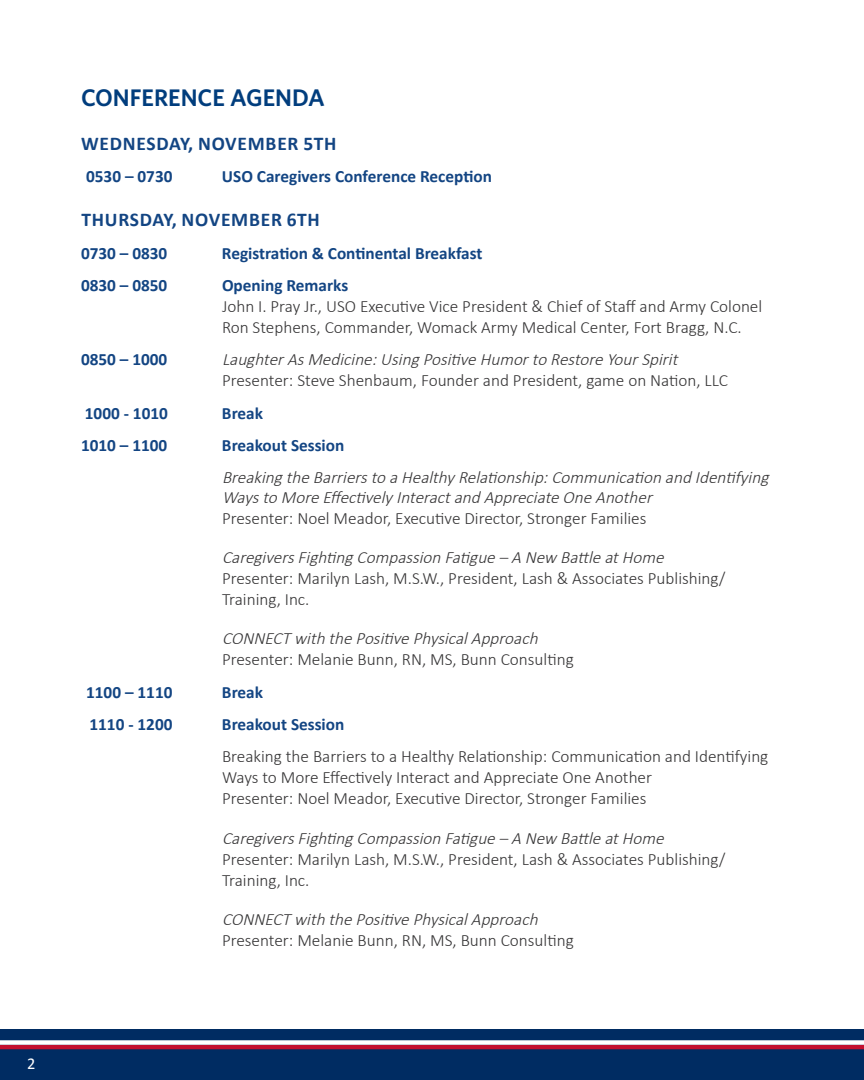
<style>
.page{position:relative;width:864px;height:1080px;background:#fff}
.page>*{position:absolute;margin:0;border:0;box-sizing:border-box;transform-origin:0 0}
.t1{font:600 24px "Whitney";color:#013d7d}
.table_body{font:700 19.5px "Calibri";letter-spacing:.04em;color:#134583}
.table_body-2{font:300 17.25px/21px "Calibri";color:#363536}
.table_body-3{font:700 17.25px "Calibri";color:#134583}
.table_body-4{font:italic 300 17.25px/20.2px "Calibri";color:#363536}
.t2{font:16.5px "Calibri";color:#fff}
.s1{font-weight:700;color:#134583}
.s2{font-style:italic}
.s3{font-style:normal}
</style>
<div class="page">
<div style="left:0;top:1029px;width:864px;height:51px;background:#002c62"></div>
<hr style="left:0;top:1045px;width:864px;height:4px;background:#c3102f">
<div style="left:0;top:1040px;width:864px;height:5px;background:#fff"></div>
<p class="t2" style="left:27px;top:1053px;width:10px">2</p>
<h1 class="t1" style="left:81px;top:82px;width:245px">CONFERENCE AGENDA</h1>
<p class="table_body" style="left:81px;top:131px;width:257px">WEDNESDAY, NOVEMBER 5TH</p>
<p class="table_body-3" style="left:86px;top:165px;width:88px">0530 – 0730</p>
<p class="table_body-3" style="left:222px;top:165px;width:272px">USO Caregivers Conference Reception</p>
<p class="table_body" style="left:81px;top:207px;width:240px">THURSDAY, NOVEMBER 6TH</p>
<p class="table_body-3" style="left:81px;top:242px;width:88px">0730 – 0830</p>
<p class="table_body-3" style="left:222px;top:242px;width:262px">Registration &amp; Continental Breakfast</p>
<p class="table_body-3" style="left:81px;top:274px;width:88px">0830 – 0850</p>
<p class="table_body-2" style="left:222px;top:274px;width:542px"><span class="s1">Opening Remarks<br></span>John I. Pray Jr., USO Executive Vice President &amp; Chief of Staff and Army Colonel<br>Ron Stephens, Commander, Womack Army Medical Center, Fort Bragg, N.C.</p>
<p class="table_body-3" style="left:81px;top:349px;width:88px">0850 – 1000</p>
<p class="table_body-2" style="left:222px;top:348px;width:508px"><span class="s2">LaughterAsMedicine:UsingPositive Humorto Restore YourSpirit<br></span>Presenter: Steve Shenbaum, Founder and President, game on Nation, LLC</p>
<p class="table_body-3" style="left:85px;top:402px;width:85px">1000 - 1010</p>
<p class="table_body-3" style="left:222px;top:402px;width:43px">Break</p>
<p class="table_body-3" style="left:81px;top:434px;width:88px">1010 – 1100</p>
<p class="table_body-3" style="left:222px;top:434px;width:124px">Breakout Session</p>
<p class="table_body-4" style="left:222px;top:467px;width:553px">Breakingthe Barriersto aHealthyRelationship:Communication and Identifying<br>Waysto More EffectivelyInteractand Appreciate One Another<br><span class="s3">Presenter: Noel Meador, Executive Director, Stronger Families</span></p>
<p class="table_body-2" style="left:222px;top:546px;width:505px"><span class="s2">CaregiversFightingCompassion Fatigue – A New Battle atHome<br></span>Presenter: Marilyn Lash, M.S.W., President, Lash &amp; Associates Publishing/<br>Training, Inc.</p>
<p class="table_body-2" style="left:222px;top:627px;width:353px"><span class="s2">CONNECTwith the Positive PhysicalApproach<br></span>Presenter: Melanie Bunn, RN, MS, Bunn Consulting</p>
<p class="table_body-3" style="left:86px;top:681px;width:88px">1100 – 1110</p>
<p class="table_body-3" style="left:222px;top:681px;width:43px">Break</p>
<p class="table_body-3" style="left:89px;top:713px;width:85px">1110 - 1200</p>
<p class="table_body-3" style="left:222px;top:713px;width:124px">Breakout Session</p>
<p class="table_body-2" style="left:222px;top:745px;width:548px">Breaking the Barriers to a Healthy Relationship: Communication and Identifying<br>Ways to More Effectively Interact and Appreciate One Another<br>Presenter: Noel Meador, Executive Director, Stronger Families</p>
<p class="table_body-2" style="left:222px;top:827px;width:505px"><span class="s2">CaregiversFightingCompassion Fatigue – A New Battle atHome<br></span>Presenter: Marilyn Lash, M.S.W., President, Lash &amp; Associates Publishing/<br>Training, Inc.</p>
<p class="table_body-2" style="left:222px;top:908px;width:353px"><span class="s2">CONNECTwith the Positive PhysicalApproach<br></span>Presenter: Melanie Bunn, RN, MS, Bunn Consulting</p>
</div>
